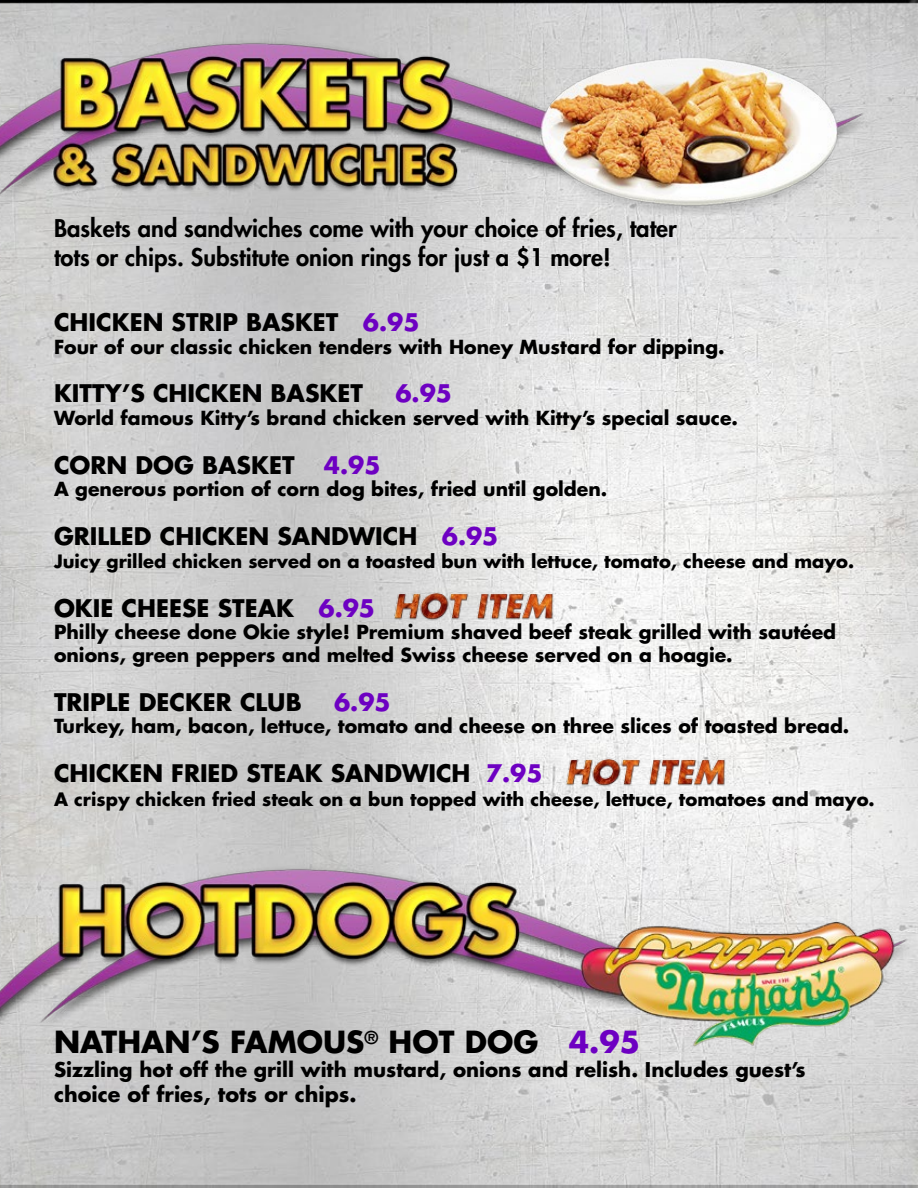
<style>
.page{position:relative;width:918px;height:1188px;background:#fff}
.page>*{position:absolute;margin:0;border:0;box-sizing:border-box;transform-origin:0 0}
.t1{font:700 29.7px "Futura Std";color:#000}
.t2{font:800 23.7px/28.5px "Futura Std";color:#000}
.t3{font:700 23.55px "Futura Std";color:#000}
.t4{font:700 23.55px "Futura Std";color:#6d00c2}
.t5{font:700 20.85px "Futura Std";color:#000}
.t6{font:700 19.8px "Futura Std";color:#000}
.t7{font:700 18.9px/22.6px "Futura Std";color:#000}
.t8{font:700 18px "Futura Std";color:#000}
.s1{color:#6d00c2}
</style>
<div class="page">
<img style="left:0;top:0;width:918px;height:1188px">
<img style="left:0;top:859px;width:916px;height:203px">
<img style="left:0;top:33px;width:872px;height:203px">
<img style="left:388px;top:585px;width:171px;height:39px">
<img style="left:561px;top:751px;width:170px;height:39px">
<p class="t2" style="left:54px;top:214px;width:624px">Baskets and sandwiches come with your choice of fries, tater tots or chips. Substitute onion rings for just a $1 more!</p>
<p class="t3" style="left:54px;top:306px;width:367px">CHICKEN STRIP BASKET <span class="s1">6.95</span></p>
<p class="t7" style="left:54px;top:335px;width:672px">Four of our classic chicken tenders with Honey Mustard for dipping.</p>
<p class="t3" style="left:54px;top:378px;width:311px">KITTY’S CHICKEN BASKET</p>
<p class="t4" style="left:395px;top:378px;width:58px">6.95</p>
<p class="t7" style="left:54px;top:406px;width:686px">World famous Kitty’s brand chicken served with Kitty’s special sauce.</p>
<p class="t3" style="left:54px;top:449px;width:328px">CORN DOG BASKET <span class="s1">4.95</span></p>
<p class="t7" style="left:54px;top:478px;width:555px">A generous portion of corn dog bites, fried until golden.</p>
<p class="t3" style="left:54px;top:521px;width:446px">GRILLED CHICKEN SANDWICH <span class="s1">6.95</span></p>
<p class="t8" style="left:54px;top:549px;width:802px">Juicy grilled chicken served on a toasted bun with lettuce, tomato, cheese and mayo.</p>
<p class="t3" style="left:54px;top:592px;width:323px">OKIE CHEESE STEAK <span class="s1">6.95</span></p>
<p class="t7" style="left:54px;top:621px;width:784px">Philly cheese done Okie style! Premium shaved beef steak grilled with sautéed onions, green peppers and melted Swiss cheese served on a hoagie.</p>
<p class="t3" style="left:54px;top:686px;width:249px">TRIPLE DECKER CLUB</p>
<p class="t4" style="left:334px;top:686px;width:58px">6.95</p>
<p class="t7" style="left:54px;top:715px;width:797px">Turkey, ham, bacon, lettuce, tomato and cheese on three slices of toasted bread.</p>
<p class="t3" style="left:54px;top:757px;width:490px">CHICKEN FRIED STEAK SANDWICH <span class="s1">7.95</span></p>
<p class="t8" style="left:54px;top:787px;width:822px">A crispy chicken fried steak on a bun topped with cheese, lettuce, tomatoes and mayo.</p>
<h1 class="t1" style="left:54px;top:1023px;width:588px">NATHAN’S FAMOUS<sup>®</sup> HOT DOG <span class="s1">4.95</span></h1>
<p class="t6" style="left:54px;top:1057px;width:753px">Sizzling hot off the grill with mustard, onions and relish. Includes guest’s</p>
<p class="t5" style="left:54px;top:1080px;width:304px">choice of fries, tots or chips.</p>
</div>
